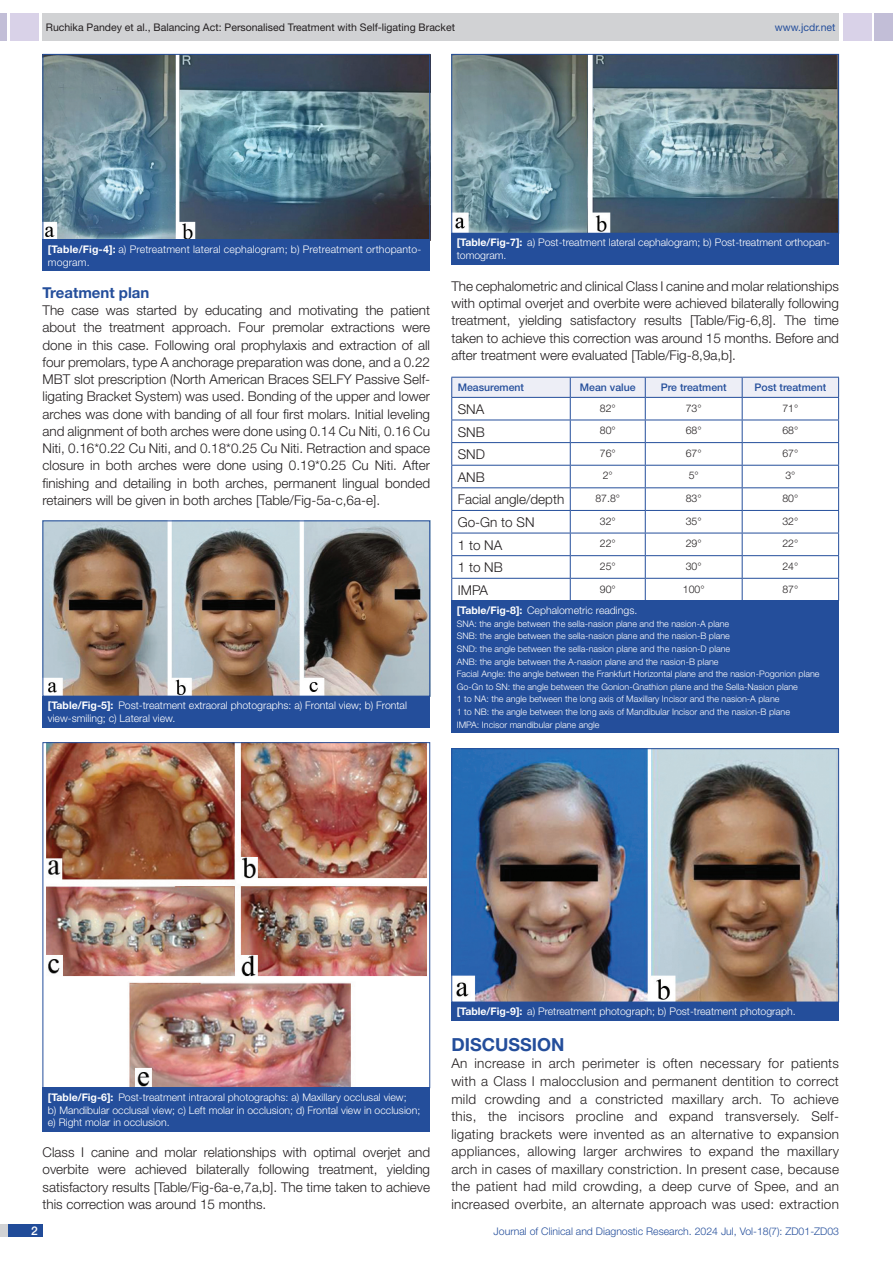
<style>
.page{position:relative;width:893px;height:1263px;background:#fff}
.page>*{position:absolute;margin:0;border:0;box-sizing:border-box;transform-origin:0 0}
.Heading{font:700 18px "Helvetica Neue";color:#244e9b}
.HEAD_2{font:700 15px "Helvetica Neue";color:#244e9b}
.Body_text{font:300 13.5px/17.2px "Helvetica Neue";color:#231f20;text-align:justify}
.t1{font:500 12px "Helvetica Neue";color:#fff}
.TABLE_FIG{font:300 10.5px/12.6px "Helvetica Neue";color:#fff}
.tb_txt_numeric{font:300 10.5px "Helvetica Neue";color:#231f20}
.t2{font:10.5px "Helvetica Neue";color:#231f20}
.t3{font:300 10.5px "Helvetica Neue";color:#244e9b}
.tb_head{font:500 10.5px "Helvetica Neue";color:#244e9b}
.t4{font:10.5px "Helvetica Neue";color:#244e9b}
.TABLE_FIG-2{font:300 9px "Helvetica Neue";color:#fff}
.s1{font-weight:700}
</style>
<div class="page">
<div style="left:0;top:13px;width:7px;height:28px;background:#c2bed7"></div>
<div style="left:10px;top:13px;width:29px;height:28px;background:#d9d2e8"></div>
<div style="left:43px;top:13px;width:796px;height:28px;background:#d1d2d4"></div>
<div style="left:875px;top:13px;width:18px;height:28px;background:#c2bed7"></div>
<div style="left:843px;top:13px;width:29px;height:28px;background:#d9d2e8"></div>
<div style="left:0;top:1224px;width:43px;height:13px;background:#d1d2d4"></div>
<div style="left:8px;top:1224px;width:35px;height:13px;background:#214c99"></div>
<img style="left:45px;top:56px;width:383px;height:182px">
<div style="left:43px;top:54px;width:387px;height:186px;border:1px solid #244e9b"></div>
<div style="left:43px;top:239px;width:387px;height:32px;background:#244e9b"></div>
<img style="left:45px;top:522px;width:383px;height:172px">
<div style="left:43px;top:520px;width:387px;height:176px;border:1px solid #244e9b"></div>
<div style="left:43px;top:696px;width:387px;height:31px;background:#244e9b"></div>
<img style="left:46px;top:744px;width:380px;height:342px">
<div style="left:43px;top:1087px;width:387px;height:44px;background:#244e9b"></div>
<img style="left:453px;top:56px;width:384px;height:176px">
<div style="left:451px;top:54px;width:388px;height:180px;border:1px solid #244e9b"></div>
<div style="left:451px;top:233px;width:388px;height:31px;background:#244e9b"></div>
<svg style="left:451px;top:377px;width:388px;height:223px"></svg>
<div style="left:451px;top:600px;width:388px;height:133px;background:#244e9b"></div>
<img style="left:453px;top:750px;width:384px;height:250px">
<div style="left:451px;top:748px;width:388px;height:254px;border:1px solid #244e9b"></div>
<div style="left:451px;top:1002px;width:388px;height:19px;background:#244e9b"></div>
<p class="t2" style="left:46px;top:21px;width:411px">Ruchika Pandey et al., Balancing Act: Personalised Treatment with Self-ligating Bracket</p>
<p class="t4" style="left:775px;top:21px;width:62px">www.jcdr.net</p>
<p class="TABLE_FIG" style="left:48px;top:243px;width:375px"><span class="s1">[Table/Fig-4]:</span> a) Pretreatment lateral cephalogram; b) Pretreatment orthopanto&shy;mogram.</p>
<p class="HEAD_2" style="left:43px;top:283px;width:108px">Treatment plan</p>
<p class="Body_text" style="left:43px;top:301px;width:389px">The case was started by educating and motivating the patient about the treatment approach. Four premolar extractions were done in this case. Following oral prophylaxis and extraction of all four premolars, type A anchorage preparation was done, and a 0.22<br>MBT slot prescription (North American Braces SELFY Passive Self&shy;ligating Bracket System) was used. Bonding of the upper and lower arches was done with banding of all four first molars. Initial leveling and alignment of both arches were done using 0.14 Cu Niti, 0.16 Cu Niti, 0.16*0.22 Cu Niti, and 0.18*0.25 Cu Niti. Retraction and space closure in both arches were done using 0.19*0.25 Cu Niti. After finishing and detailing in both arches, permanent lingual bonded retainers will be given in both arches [Table/Fig-5a-c,6a-e].</p>
<p class="TABLE_FIG" style="left:48px;top:699px;width:361px"><span class="s1">[Table/Fig-5]:</span> Post-treatment extraoral photographs: a) Frontal view; b) Frontal view-smiling; c) Lateral view.</p>
<p class="TABLE_FIG" style="left:457px;top:236px;width:375px"><span class="s1">[Table/Fig-7]:</span> a) Post-treatment lateral cephalogram; b) Post-treatment orthopan&shy;tomogram.</p>
<p class="Body_text" style="left:451px;top:277px;width:389px">The cephalometric and clinical Class I canine and molar relationships with optimal overjet and overbite were achieved bilaterally following treatment, yielding satisfactory results [Table/Fig-6,8]. The time taken to achieve this correction was around 15 months. Before and after treatment were evaluated [Table/Fig-8,9a,b].</p>
<p class="tb_head" style="left:458px;top:381px;width:68px">Measurement</p>
<p class="tb_head" style="left:580px;top:381px;width:57px">Mean value</p>
<p class="tb_head" style="left:661px;top:381px;width:67px">Pre treatment</p>
<p class="tb_head" style="left:754px;top:381px;width:73px">Post treatment</p>
<p class="Body_text" style="left:458px;top:400px;width:28px">SNA</p>
<p class="tb_txt_numeric" style="left:600px;top:401px;width:17px">82°</p>
<p class="tb_txt_numeric" style="left:686px;top:401px;width:17px">73°</p>
<p class="tb_txt_numeric" style="left:782px;top:401px;width:17px">71°</p>
<p class="Body_text" style="left:458px;top:423px;width:29px">SNB</p>
<p class="tb_txt_numeric" style="left:600px;top:424px;width:17px">80°</p>
<p class="tb_txt_numeric" style="left:686px;top:424px;width:17px">68°</p>
<p class="tb_txt_numeric" style="left:782px;top:424px;width:17px">68°</p>
<p class="Body_text" style="left:458px;top:445px;width:29px">SND</p>
<p class="tb_txt_numeric" style="left:600px;top:447px;width:17px">76°</p>
<p class="tb_txt_numeric" style="left:686px;top:447px;width:17px">67°</p>
<p class="tb_txt_numeric" style="left:782px;top:447px;width:17px">67°</p>
<p class="Body_text" style="left:458px;top:468px;width:29px">ANB</p>
<p class="tb_txt_numeric" style="left:603px;top:469px;width:12px">2°</p>
<p class="tb_txt_numeric" style="left:689px;top:469px;width:12px">5°</p>
<p class="tb_txt_numeric" style="left:785px;top:469px;width:12px">3°</p>
<p class="Body_text" style="left:458px;top:491px;width:108px">Facial angle/depth</p>
<p class="tb_txt_numeric" style="left:595px;top:492px;width:26px">87.8°</p>
<p class="tb_txt_numeric" style="left:686px;top:492px;width:17px">83°</p>
<p class="tb_txt_numeric" style="left:782px;top:492px;width:17px">80°</p>
<p class="Body_text" style="left:458px;top:513px;width:78px">Go-Gn to SN</p>
<p class="tb_txt_numeric" style="left:600px;top:514px;width:17px">32°</p>
<p class="tb_txt_numeric" style="left:686px;top:514px;width:17px">35°</p>
<p class="tb_txt_numeric" style="left:782px;top:514px;width:17px">32°</p>
<p class="Body_text" style="left:458px;top:536px;width:46px">1 to NA</p>
<p class="tb_txt_numeric" style="left:600px;top:537px;width:17px">22°</p>
<p class="tb_txt_numeric" style="left:686px;top:537px;width:17px">29°</p>
<p class="tb_txt_numeric" style="left:782px;top:537px;width:17px">22°</p>
<p class="Body_text" style="left:458px;top:559px;width:47px">1 to NB</p>
<p class="tb_txt_numeric" style="left:600px;top:560px;width:17px">25°</p>
<p class="tb_txt_numeric" style="left:686px;top:560px;width:17px">30°</p>
<p class="tb_txt_numeric" style="left:782px;top:560px;width:17px">24°</p>
<p class="Body_text" style="left:458px;top:581px;width:32px">IMPA</p>
<p class="tb_txt_numeric" style="left:600px;top:582px;width:17px">90°</p>
<p class="tb_txt_numeric" style="left:683px;top:582px;width:23px">100°</p>
<p class="tb_txt_numeric" style="left:782px;top:582px;width:17px">87°</p>
<p class="TABLE_FIG" style="left:457px;top:604px;width:182px"><span class="s1">[Table/Fig-8]:</span> Cephalometric readings.</p>
<p class="TABLE_FIG-2" style="left:457px;top:618px;width:274px">SNA: the angle between the sella-nasion plane and the nasion-A plane</p>
<p class="TABLE_FIG-2" style="left:457px;top:631px;width:275px">SNB: the angle between the sella-nasion plane and the nasion-B plane</p>
<p class="TABLE_FIG-2" style="left:457px;top:643px;width:275px">SND: the angle between the sella-nasion plane and the nasion-D plane</p>
<p class="TABLE_FIG-2" style="left:457px;top:656px;width:263px">ANB: the angle between the A-nasion plane and the nasion-B plane</p>
<p class="TABLE_FIG-2" style="left:457px;top:668px;width:364px">Facial Angle: the angle between the Frankfurt Horizontal plane and the nasion-Pogonion plane</p>
<p class="TABLE_FIG-2" style="left:457px;top:681px;width:343px">Go-Gn to SN: the angle between the Gonion-Gnathion plane and the Sella-Nasion plane</p>
<p class="TABLE_FIG-2" style="left:457px;top:694px;width:324px">1 to NA: the angle between the long axis of Maxillary Incisor and the nasion-A plane</p>
<p class="TABLE_FIG-2" style="left:457px;top:706px;width:335px">1 to NB: the angle between the long axis of Mandibular Incisor and the nasion-B plane</p>
<p class="TABLE_FIG-2" style="left:457px;top:719px;width:144px">IMPA: Incisor mandibular plane angle</p>
<p class="TABLE_FIG" style="left:48px;top:1091px;width:374px"><span class="s1">[Table/Fig-6]:</span> Post-treatment intraoral photographs: a) Maxillary occlusal view;<br>b) Mandibular occlusal view; c) Left molar in occlusion; d) Frontal view in occlusion; e) Right molar in occlusion.</p>
<p class="Body_text" style="left:43px;top:1143px;width:389px">Class I canine and molar relationships with optimal overjet and overbite were achieved bilaterally following treatment, yielding satisfactory results [Table/Fig-6a-e,7a,b]. The time taken to achieve this correction was around 15 months.</p>
<p class="TABLE_FIG" style="left:457px;top:1005px;width:340px"><span class="s1">[Table/Fig-9]:</span> a) Pretreatment photograph; b) Post-treatment photograph.</p>
<p class="Heading" style="left:451px;top:1033px;width:115px">DISCUSSION</p>
<p class="Body_text" style="left:451px;top:1054px;width:389px">An increase in arch perimeter is often necessary for patients with a Class I malocclusion and permanent dentition to correct mild crowding and a constricted maxillary arch. To achieve this, the incisors procline and expand transversely. Self&shy;ligating brackets were invented as an alternative to expansion appliances, allowing larger archwires to expand the maxillary arch in cases of maxillary constriction. In present case, because the patient had mild crowding, a deep curve of Spee, and an increased overbite, an alternate approach was used: extraction</p>
<p class="t1" style="left:31px;top:1223px;width:8px">2</p>
<p class="t3" style="left:494px;top:1225px;width:347px">Journal of Clinical and Diagnostic Research. 2024 Jul, Vol-18(7): ZD01-ZD03</p>
</div>
